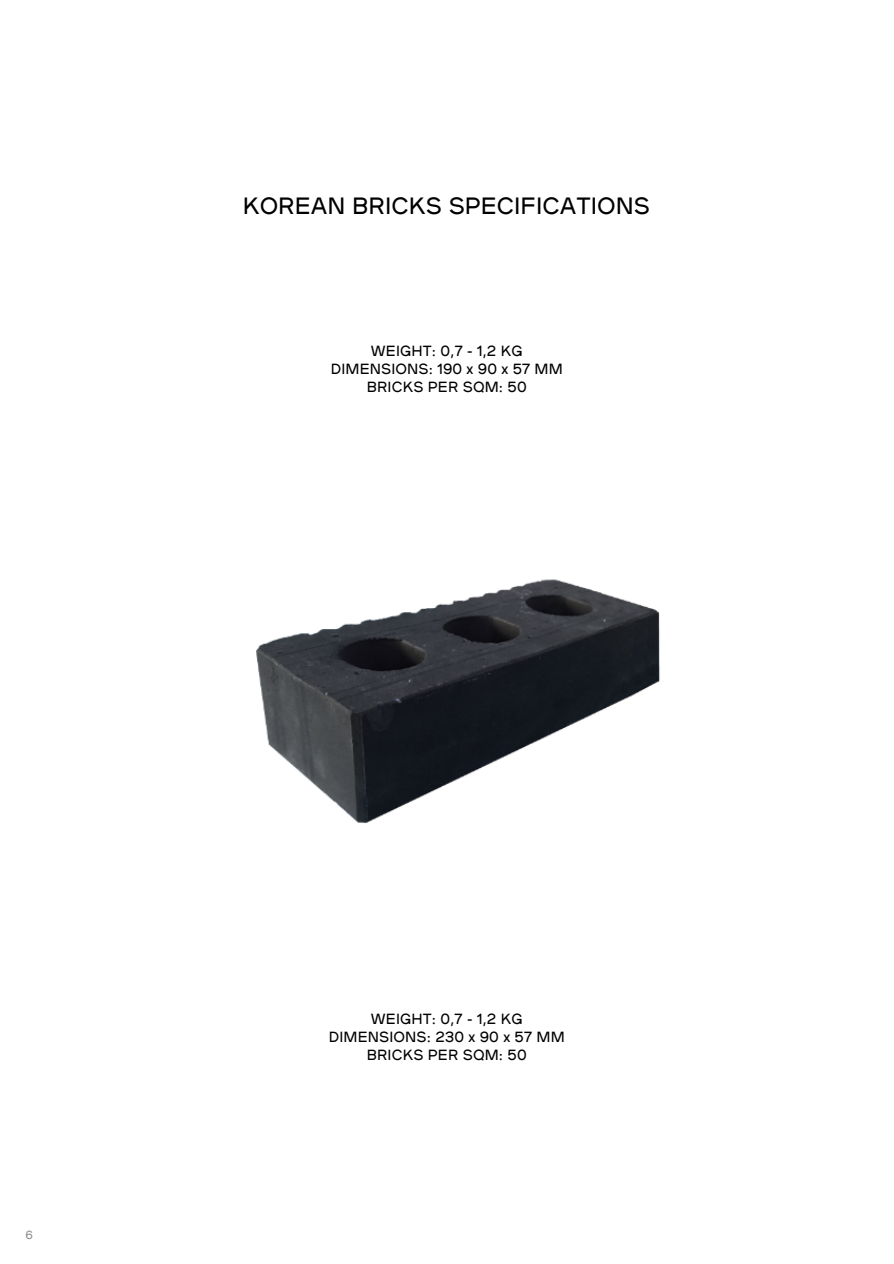
<style>
.page{position:relative;width:894px;height:1264px;background:#fff}
.page>*{position:absolute;margin:0;border:0;box-sizing:border-box;transform-origin:0 0}
.t1{font:24px "Plaax 6 Ney 36 Regular";color:#000}
.t2{font:15px "Plaax 6 Ney 36 Regular";letter-spacing:.005em;color:#000}
.t3{font:12px "Plaax 6 Ney 36 Regular";color:#919291}
</style>
<div class="page">
<img style="left:256px;top:579px;width:404px;height:245px">
<p class="t1" style="left:242px;top:187px;width:408px">KOREAN BRICKS SPECIFICATIONS</p>
<p class="t2" style="left:371px;top:339px;width:153px">WEIGHT: 0,7 - 1,2 KG</p>
<p class="t2" style="left:331px;top:357px;width:233px">DIMENSIONS: 190 x 90 x 57 MM</p>
<p class="t2" style="left:367px;top:375px;width:161px">BRICKS PER SQM: 50</p>
<p class="t3" style="left:26px;top:1224px;width:9px">6</p>
<p class="t2" style="left:371px;top:1007px;width:153px">WEIGHT: 0,7 - 1,2 KG</p>
<p class="t2" style="left:329px;top:1025px;width:237px">DIMENSIONS: 230 x 90 x 57 MM</p>
<p class="t2" style="left:367px;top:1043px;width:161px">BRICKS PER SQM: 50</p>
</div>
